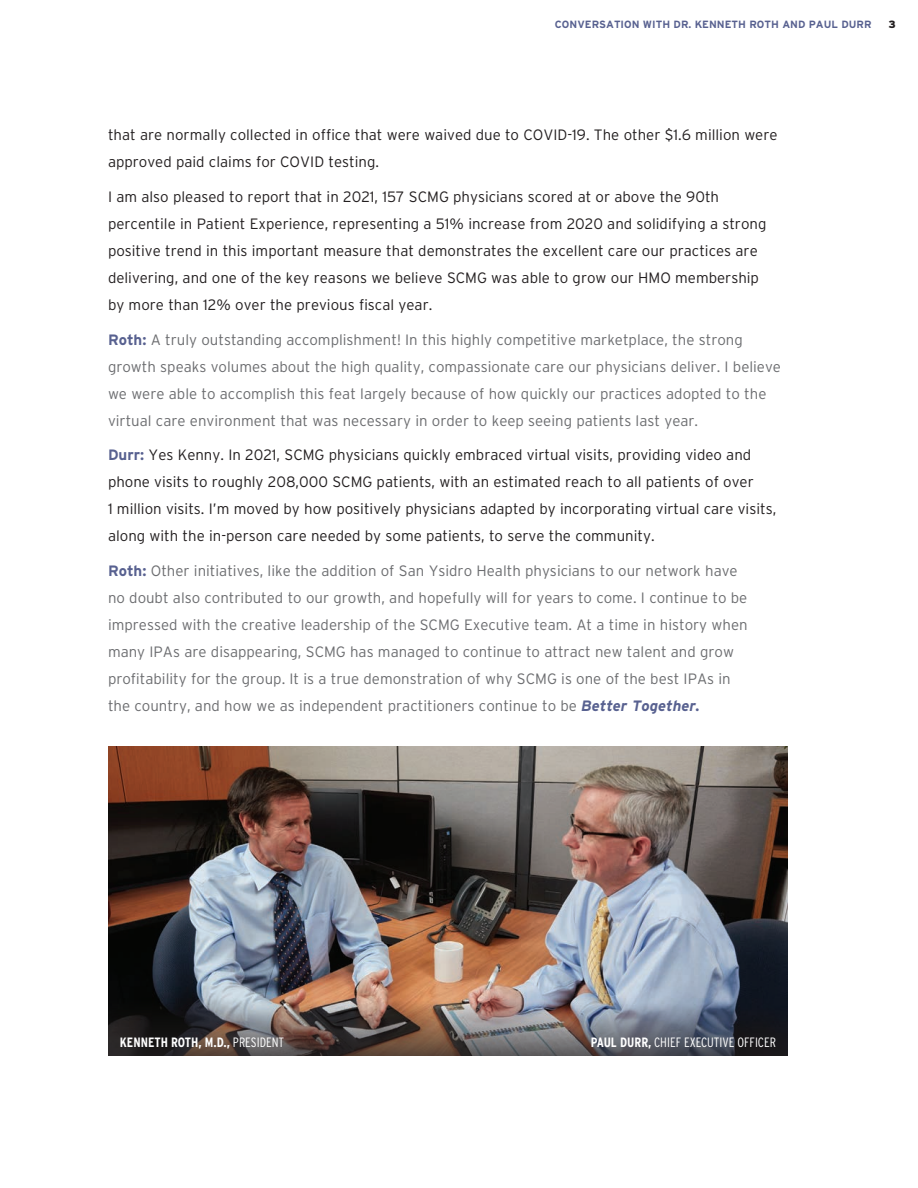
<style>
.page{position:relative;width:918px;height:1188px;background:#fff}
.page>*{position:absolute;margin:0;border:0;box-sizing:border-box;transform-origin:0 0}
._2019_Copy{font:300 15px/27px "Interstate";color:#231f20}
._2019_Copy-2{font:300 15px/27px "Interstate";color:#6c6d70}
.t1{font:300 condensed 13.5px "Interstate";color:#fff}
.t2{font:700 condensed 13.5px "Interstate";color:#fff}
.Copy{font:700 10.5px "Interstate";color:#586190}
.Copy-2{font:900 10.5px "Interstate";color:#231f20}
.s1{font-weight:700;color:#586190}
.s2{font-weight:700;font-style:italic;color:#586190}
.s3{font-weight:300}
.s4{font-weight:700}
</style>
<div class="page">
<img style="left:108px;top:746px;width:679px;height:209px">
<img style="left:108px;top:955px;width:679px;height:100px">
<p class="Copy" style="left:555px;top:18px;width:318px">CONVERSATION WITH DR. KENNETH ROTH AND PAUL DURR</p>
<p class="Copy-2" style="left:888px;top:18px;width:9px">3</p>
<p class="_2019_Copy" style="left:108px;top:121px;width:671px">that are normally collected in office that were waived due to COVID-19. The other $1.6 million were approved paid claims for COVID testing.</p>
<p class="_2019_Copy" style="left:108px;top:183px;width:660px">I am also pleased to report that in 2021, 157 SCMG physicians scored at or above the 90th percentile in Patient Experience, representing a 51% increase from 2020 and solidifying a strong positive trend in this important measure that demonstrates the excellent care our practices are delivering, and one of the key reasons we believe SCMG was able to grow our HMO membership by more than 12% over the previous fiscal year.</p>
<p class="_2019_Copy-2" style="left:108px;top:326px;width:675px"><span class="s1">Roth:</span> A truly outstanding accomplishment! In this highly competitive marketplace, the strong growth speaks volumes about the high quality, compassionate care our physicians deliver. I believe we were able to accomplish this feat largely because of how quickly our practices adopted to the virtual care environment that was necessary in order to keep seeing patients last year.</p>
<p class="_2019_Copy" style="left:108px;top:441px;width:670px"><span class="s1">Durr:</span> Yes Kenny. In 2021, SCMG physicians quickly embraced virtual visits, providing video and phone visits to roughly 208,000 SCMG patients, with an estimated reach to all patients of over<br>1 million visits. I’m moved by how positively physicians adapted by incorporating virtual care visits, along with the in-person care needed by some patients, to serve the community.</p>
<p class="_2019_Copy-2" style="left:108px;top:557px;width:641px"><span class="s1">Roth:</span> Other initiatives, like the addition of San Ysidro Health physicians to our network have no doubt also contributed to our growth, and hopefully will for years to come. I continue to be impressed with the creative leadership of the SCMG Executive team. At a time in history when many IPAs are disappearing, SCMG has managed to continue to attract new talent and grow profitability for the group. It is a true demonstration of why SCMG is one of the best IPAs in the country, and how we as independent practitioners continue to be <span class="s2">Better Together.</span></p>
<p class="t2" style="left:120px;top:1035px;width:166px">KENNETH ROTH, M.D., <span class="s3">PRESIDENT</span></p>
<p class="t1" style="left:591px;top:1035px;width:187px"><span class="s4">PAUL DURR,</span> CHIEF EXECUTIVE OFFICER</p>
</div>
